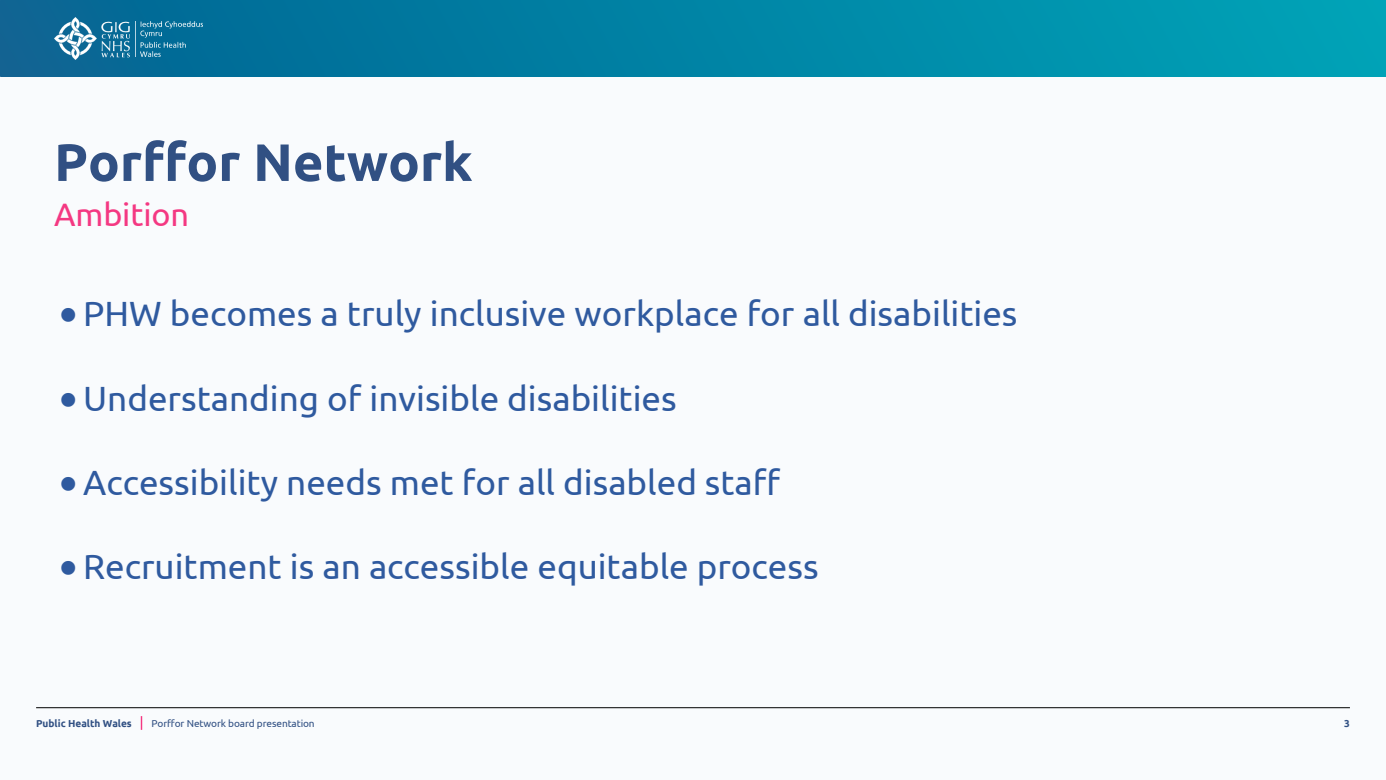
<style>
.page{position:relative;width:1386px;height:780px;background:#fff}
.page>*{position:absolute;margin:0;border:0;box-sizing:border-box;transform-origin:0 0}
.t1{font:700 52.5px "Ubuntu";color:#315083}
.t2{font:35px "Ubuntu";color:#2f5a9f}
.t3{font:32.38px "Ubuntu";letter-spacing:-.005em;color:#f43882}
.t4{font:10.06px "Ubuntu";letter-spacing:-.01em;color:#315083}
.t5{font:700 10.06px "Ubuntu";color:#315083}
</style>
<div class="page">
<div style="left:0;top:0;width:1385px;height:779px;background:#f9fbfd"></div>
<hr style="left:36px;top:707px;width:1313px;height:1px;background:#000">
<svg style="left:141px;top:716px;width:1px;height:13px"></svg>
<img style="left:0;top:0;width:1385px;height:76px">
<img style="left:54px;top:17px;width:75px;height:42px">
<img style="left:135px;top:22px;width:67px;height:35px">
<h1 class="t1" style="left:54px;top:130px;width:420px">Porffor Network</h1>
<p class="t3" style="left:54px;top:194px;width:136px">Ambition</p>
<p class="t2" style="left:60px;top:292px;width:959px">• PHW becomes a truly inclusive workplace for all disabilities</p>
<p class="t2" style="left:60px;top:376px;width:618px">• Understanding of invisible disabilities</p>
<p class="t2" style="left:60px;top:460px;width:721px">• Accessibility needs met for all disabled staff</p>
<p class="t2" style="left:60px;top:544px;width:760px">• Recruitment is an accessible equitable process</p>
<p class="t5" style="left:36px;top:716px;width:97px">Public Health Wales</p>
<p class="t5" style="left:1343px;top:716px;width:7px">3</p>
<p class="t4" style="left:151px;top:716px;width:165px">Porffor Network board presentation</p>
</div>
